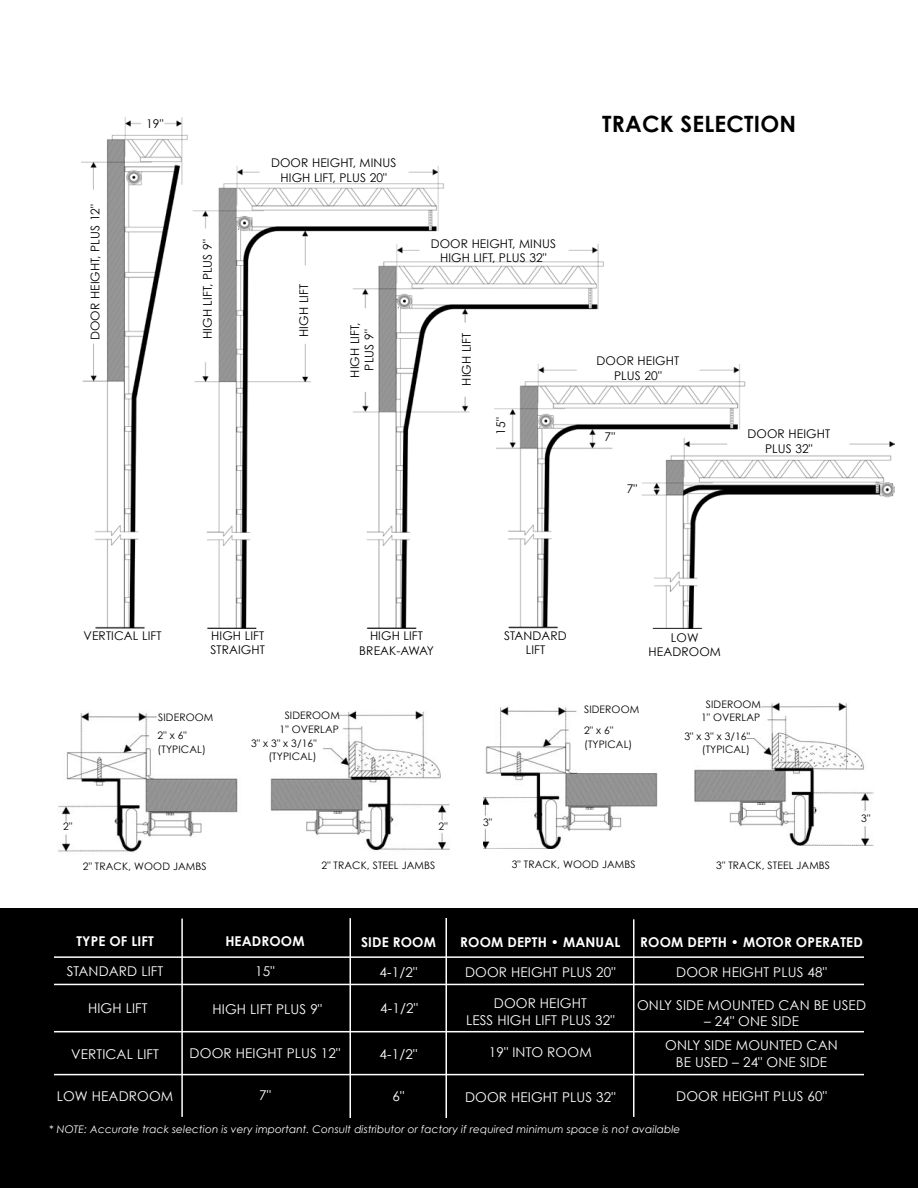
<style>
.page{position:relative;width:918px;height:1188px;background:#fff}
.page>*{position:absolute;margin:0;border:0;box-sizing:border-box;transform-origin:0 0}
.t1{font:700 22.5px "Century Gothic";letter-spacing:.01em;color:#000}
.t2{font:13.5px/16.5px "Century Gothic";letter-spacing:.01em;color:#fff;text-align:center}
.t3{font:700 13.5px "Century Gothic";letter-spacing:.01em;color:#fff}
.t4{font:12px/14.4px "Century Gothic";letter-spacing:.01em;color:#000;text-align:center}
.t5{font:italic 10.5px "Century Gothic";letter-spacing:.01em;color:#fff}
.t6{font:10.35px/13px "Century Gothic";letter-spacing:.01em;color:#000}
</style>
<div class="page">
<img style="left:673px;top:628px;width:201px;height:218px">
<img style="left:483px;top:628px;width:186px;height:221px">
<img style="left:270px;top:628px;width:180px;height:223px">
<img style="left:58px;top:628px;width:196px;height:224px">
<div style="left:0;top:909px;width:918px;height:279px;background:#000"></div>
<img style="left:82px;top:118px;width:813px;height:510px">
<hr style="left:54px;top:956px;width:810px;height:2px;background:#fff">
<hr style="left:54px;top:984px;width:810px;height:1px;background:#fff">
<hr style="left:54px;top:1031px;width:810px;height:1px;background:#fff">
<hr style="left:54px;top:1074px;width:810px;height:1px;background:#fff">
<hr style="left:181px;top:919px;width:2px;height:198px;background:#fff">
<hr style="left:350px;top:918px;width:1px;height:200px;background:#fff">
<hr style="left:446px;top:918px;width:1px;height:200px;background:#fff">
<hr style="left:633px;top:919px;width:1px;height:198px;background:#fff">
<p class="t4" style="left:88px;top:340px;width:138px;rotate:-90deg">DOOR HEIGHT, PLUS 12"</p>
<p class="t4" style="left:146px;top:116px;width:19px">19"</p>
<p class="t4" style="left:200px;top:339px;width:101px;rotate:-90deg">HIGH LIFT, PLUS 9"</p>
<p class="t4" style="left:271px;top:156px;width:127px">DOOR HEIGHT, MINUS<br>HIGH LIFT, PLUS 20"</p>
<p class="t4" style="left:431px;top:236px;width:127px">DOOR HEIGHT, MINUS<br>HIGH LIFT, PLUS 32"</p>
<p class="t4" style="left:297px;top:337px;width:55px;rotate:-90deg">HIGH LIFT</p>
<p class="t4" style="left:347px;top:378px;width:57px;rotate:-90deg">HIGH LIFT,<br>PLUS 9"</p>
<p class="t4" style="left:459px;top:386px;width:55px;rotate:-90deg">HIGH LIFT</p>
<p class="t4" style="left:493px;top:435px;width:19px;rotate:-90deg">15"</p>
<h1 class="t1" style="left:602px;top:110px;width:195px">TRACK SELECTION</h1>
<p class="t4" style="left:597px;top:354px;width:84px">DOOR HEIGHT<br>PLUS 20"</p>
<p class="t4" style="left:605px;top:430px;width:12px">7"</p>
<p class="t4" style="left:627px;top:481px;width:12px">7"</p>
<p class="t4" style="left:748px;top:427px;width:84px">DOOR HEIGHT<br>PLUS 32"</p>
<p class="t4" style="left:83px;top:628px;width:80px">VERTICAL LIFT</p>
<p class="t4" style="left:210px;top:628px;width:56px;text-align:left">HIGH LIFT<br>STRAIGHT</p>
<p class="t4" style="left:359px;top:628px;width:76px">HIGH LIFT<br>BREAK-AWAY</p>
<p class="t4" style="left:504px;top:628px;width:64px">STANDARD<br>LIFT</p>
<p class="t4" style="left:649px;top:630px;width:74px">LOW<br>HEADROOM</p>
<p class="t6" style="left:158px;top:710px;width:57px">SIDEROOM</p>
<p class="t6" style="left:285px;top:708px;width:57px">SIDEROOM</p>
<p class="t6" style="left:158px;top:728px;width:50px;line-height:13.8px">2" x 6" (TYPICAL)</p>
<p class="t6" style="left:251px;top:721px;width:89px;line-height:14.9px;text-indent:29px">1" OVERLAP<br>3" x 3" x 3/16"</p>
<p class="t6" style="left:268px;top:750px;width:50px">(TYPICAL)</p>
<p class="t6" style="left:584px;top:699px;width:57px;line-height:20.4px">SIDEROOM<br>2" x 6"</p>
<p class="t6" style="left:584px;top:737px;width:50px">(TYPICAL)</p>
<p class="t6" style="left:701px;top:697px;width:61px;text-align:center">SIDEROOM<br>1" OVERLAP</p>
<p class="t6" style="left:685px;top:730px;width:67px;line-height:12.6px;text-align:right">3" x 3" x 3/16" (TYPICAL)</p>
<p class="t6" style="left:63px;top:819px;width:11px">2"</p>
<p class="t6" style="left:439px;top:820px;width:11px">2"</p>
<p class="t6" style="left:483px;top:815px;width:11px">3"</p>
<p class="t6" style="left:83px;top:860px;width:125px">2" TRACK, WOOD JAMBS</p>
<p class="t6" style="left:322px;top:859px;width:115px">2" TRACK, STEEL JAMBS</p>
<p class="t6" style="left:512px;top:858px;width:125px">3" TRACK, WOOD JAMBS</p>
<p class="t6" style="left:716px;top:858px;width:115px">3" TRACK, STEEL JAMBS</p>
<p class="t6" style="left:861px;top:812px;width:11px">3"</p>
<p class="t3" style="left:76px;top:933px;width:79px">TYPE OF LIFT</p>
<p class="t2" style="left:67px;top:963px;width:98px">STANDARD LIFT</p>
<p class="t3" style="left:225px;top:932px;width:81px">HEADROOM</p>
<p class="t2" style="left:255px;top:962px;width:21px">15"</p>
<p class="t3" style="left:361px;top:933px;width:76px">SIDE ROOM</p>
<p class="t2" style="left:380px;top:963px;width:39px">4-1/2"</p>
<p class="t2" style="left:88px;top:1000px;width:61px">HIGH LIFT</p>
<p class="t2" style="left:212px;top:1000px;width:111px">HIGH LIFT PLUS 9"</p>
<p class="t2" style="left:380px;top:1000px;width:39px">4-1/2"</p>
<p class="t2" style="left:71px;top:1045px;width:89px">VERTICAL LIFT</p>
<p class="t2" style="left:57px;top:1087px;width:118px">LOW HEADROOM</p>
<p class="t2" style="left:190px;top:1045px;width:152px">DOOR HEIGHT PLUS 12"</p>
<p class="t2" style="left:259px;top:1087px;width:13px">7"</p>
<p class="t2" style="left:380px;top:1046px;width:39px">4-1/2"</p>
<p class="t2" style="left:393px;top:1088px;width:13px">6"</p>
<p class="t3" style="left:460px;top:933px;width:162px">ROOM DEPTH • MANUAL</p>
<p class="t2" style="left:465px;top:963px;width:152px">DOOR HEIGHT PLUS 20"</p>
<p class="t2" style="left:466px;top:995px;width:150px">DOOR HEIGHT<br>LESS HIGH LIFT PLUS 32"</p>
<p class="t2" style="left:489px;top:1044px;width:104px">19" INTO ROOM</p>
<p class="t2" style="left:465px;top:1089px;width:152px">DOOR HEIGHT PLUS 32"</p>
<p class="t3" style="left:640px;top:933px;width:224px">ROOM DEPTH • MOTOR OPERATED</p>
<p class="t2" style="left:676px;top:963px;width:152px">DOOR HEIGHT PLUS 48"</p>
<p class="t2" style="left:637px;top:996px;width:231px">ONLY SIDE MOUNTED CAN BE USED</p>
<p class="t2" style="left:665px;top:1009px;width:174px;line-height:24px">– 24" ONE SIDE<br>ONLY SIDE MOUNTED CAN</p>
<p class="t2" style="left:676px;top:1053px;width:153px">BE USED – 24" ONE SIDE</p>
<p class="t2" style="left:676px;top:1088px;width:152px">DOOR HEIGHT PLUS 60"</p>
<p class="t5" style="left:49px;top:1123px;width:633px">* NOTE: Accurate track selection is very important. Consult distributor or factory if required minimum space is not available</p>
</div>
